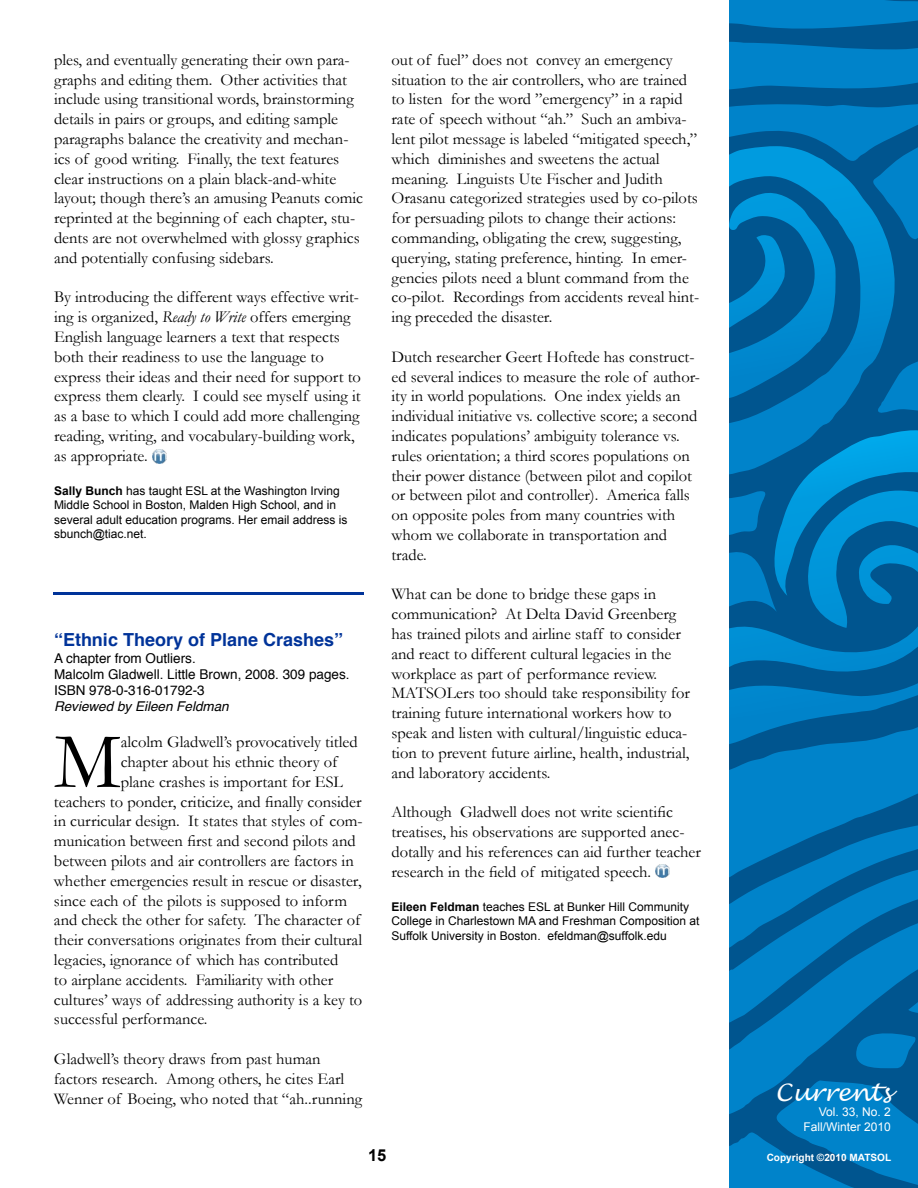
<style>
.page{position:relative;width:918px;height:1188px;background:#fff}
.page>*{position:absolute;margin:0;border:0;box-sizing:border-box;transform-origin:0 0}
.t1{font:79.95px "Garamond";color:#000}
.t2{font:italic 24px "Lucida Handwriting";color:#fff}
.t3{font:700 18px "Helvetica";color:#039}
.t4{font:16.5px/19.8px "Garamond";color:#000}
.t5{font:700 16.5px "Arial";color:#000}
.t6{font:13.5px/16.2px "Helvetica";color:#000}
.t7{font:italic 13.5px "Helvetica";color:#000}
.t8{font:12px/14.4px "Arial";color:#000}
.t9{font:12px/15px "Arial";color:#fff;text-align:right}
.t10{font:700 10.05px "Arial";color:#fff}
.s1{font-style:italic}
.s2{font-weight:700}
</style>
<div class="page">
<svg style="left:729px;top:0;width:189px;height:1188px;background:#0072b3"></svg>
<hr style="left:53px;top:593px;width:311px;height:2px;background:#039">
<img style="left:655px;top:864px;width:14px;height:14px">
<img style="left:153px;top:449px;width:14px;height:14px">
<p class="t4" style="left:54px;top:50px;width:311px">ples, and eventually generating their own para&shy;graphs and editing them. Other activities that include using transitional words, brainstorming details in pairs or groups, and editing sample paragraphs balance the creativity and mechan&shy;ics of good writing. Finally, the text features clear instructions on a plain black-and-white layout; though there’s an amusing Peanuts comic reprinted at the beginning of each chapter, stu&shy;dents are not overwhelmed with glossy graphics and potentially confusing sidebars.</p>
<p class="t4" style="left:54px;top:287px;width:308px">By introducing the different ways effective writ&shy;ing is organized, <span class="s1">Ready to Write</span> offers emerging English language learners a text that respects both their readiness to use the language to express their ideas and their need for support to express them clearly. I could see myself using it as a base to which I could add more challenging reading, writing, and vocabulary-building work, as appropriate.</p>
<p class="t8" style="left:54px;top:484px;width:295px"><span class="s2">Sally Bunch</span> has taught ESL at the Washington Irving Middle School in Boston, Malden High School, and in several adult education programs. Her email address is sbunch@tiac.net.</p>
<p class="t3" style="left:54px;top:626px;width:291px">“Ethnic Theory of Plane Crashes”</p>
<p class="t6" style="left:54px;top:650px;width:297px">A chapter from Outliers.<br>Malcolm Gladwell. Little Brown, 2008. 309 pages.<br>ISBN 978-0-316-01792-3</p>
<p class="t7" style="left:54px;top:696px;width:176px">Reviewed by Eileen Feldman</p>
<h1 class="t1" style="left:54px;top:714px;width:68px">M</h1>
<p class="t4" style="left:121px;top:732px;width:238px">alcolm Gladwell’s provocatively titled</p>
<p class="t4" style="left:121px;top:752px;width:218px">chapter about his ethnic theory of</p>
<p class="t4" style="left:121px;top:772px;width:224px">plane crashes is important for ESL</p>
<p class="t4" style="left:54px;top:791px;width:309px">teachers to ponder, criticize, and finally consider</p>
<p class="t4" style="left:54px;top:811px;width:310px">in curricular design. It states that styles of com-</p>
<p class="t4" style="left:54px;top:831px;width:303px">munication between first and second pilots and</p>
<p class="t4" style="left:54px;top:851px;width:301px">between pilots and air controllers are factors in</p>
<p class="t4" style="left:54px;top:871px;width:309px">whether emergencies result in rescue or disaster,</p>
<p class="t4" style="left:54px;top:890px;width:295px">since each of the pilots is supposed to inform</p>
<p class="t4" style="left:54px;top:910px;width:308px">and check the other for safety. The character of</p>
<p class="t4" style="left:54px;top:930px;width:310px">their conversations originates from their cultural</p>
<p class="t4" style="left:54px;top:950px;width:286px">legacies, ignorance of which has contributed</p>
<p class="t4" style="left:54px;top:970px;width:281px">to airplane accidents. Familiarity with other</p>
<p class="t4" style="left:54px;top:989px;width:310px">cultures’ ways of addressing authority is a key to</p>
<p class="t4" style="left:54px;top:1009px;width:155px">successful performance.</p>
<p class="t4" style="left:54px;top:1049px;width:310px">Gladwell’s theory draws from past human factors research. Among others, he cites Earl<br>Wenner of Boeing, who noted that “ah..running</p>
<p class="t4" style="left:392px;top:50px;width:309px">out of fuel” does not convey an emergency situation to the air controllers, who are trained to listen for the word ”emergency” in a rapid rate of speech without “ah.” Such an ambiva&shy;lent pilot message is labeled “mitigated speech,” which diminishes and sweetens the actual meaning. Linguists Ute Fischer and Judith Orasanu categorized strategies used by co-pilots for persuading pilots to change their actions: commanding, obligating the crew, suggesting, querying, stating preference, hinting. In emer&shy;gencies pilots need a blunt command from the co-pilot. Recordings from accidents reveal hint&shy;ing preceded the disaster.</p>
<p class="t4" style="left:392px;top:347px;width:310px">Dutch researcher Geert Hoftede has construct&shy;ed several indices to measure the role of author&shy;ity in world populations. One index yields an individual initiative vs. collective score; a second indicates populations’ ambiguity tolerance vs. rules orientation; a third scores populations on their power distance (between pilot and copilot or between pilot and controller). America falls on opposite poles from many countries with whom we collaborate in transportation and trade.</p>
<p class="t4" style="left:392px;top:584px;width:300px">What can be done to bridge these gaps in communication? At Delta David Greenberg has trained pilots and airline staff to consider and react to different cultural legacies in the workplace as part of performance review.<br>MATSOLers too should take responsibility for training future international workers how to speak and listen with cultural/linguistic educa&shy;tion to prevent future airline, health, industrial, and laboratory accidents.</p>
<p class="t4" style="left:392px;top:802px;width:311px">Although Gladwell does not write scientific treatises, his observations are supported anec&shy;dotally and his references can aid further teacher research in the field of mitigated speech.</p>
<p class="t8" style="left:392px;top:900px;width:310px"><span class="s2">Eileen Feldman</span> teaches ESL at Bunker Hill Community<br>College in Charlestown MA and Freshman Composition at<br>Suffolk University in Boston. efeldman@suffolk.edu</p>
<p class="t5" style="left:368px;top:1144px;width:20px">15</p>
<h2 class="t2" style="left:775px;top:1078px;width:117px">Currents</h2>
<p class="t9" style="left:804px;top:1105px;width:89px">Vol. 33, No. 2<br>Fall/Winter 2010</p>
<p class="t10" style="left:767px;top:1151px;width:126px">Copyright ©2010 MATSOL</p>
</div>
